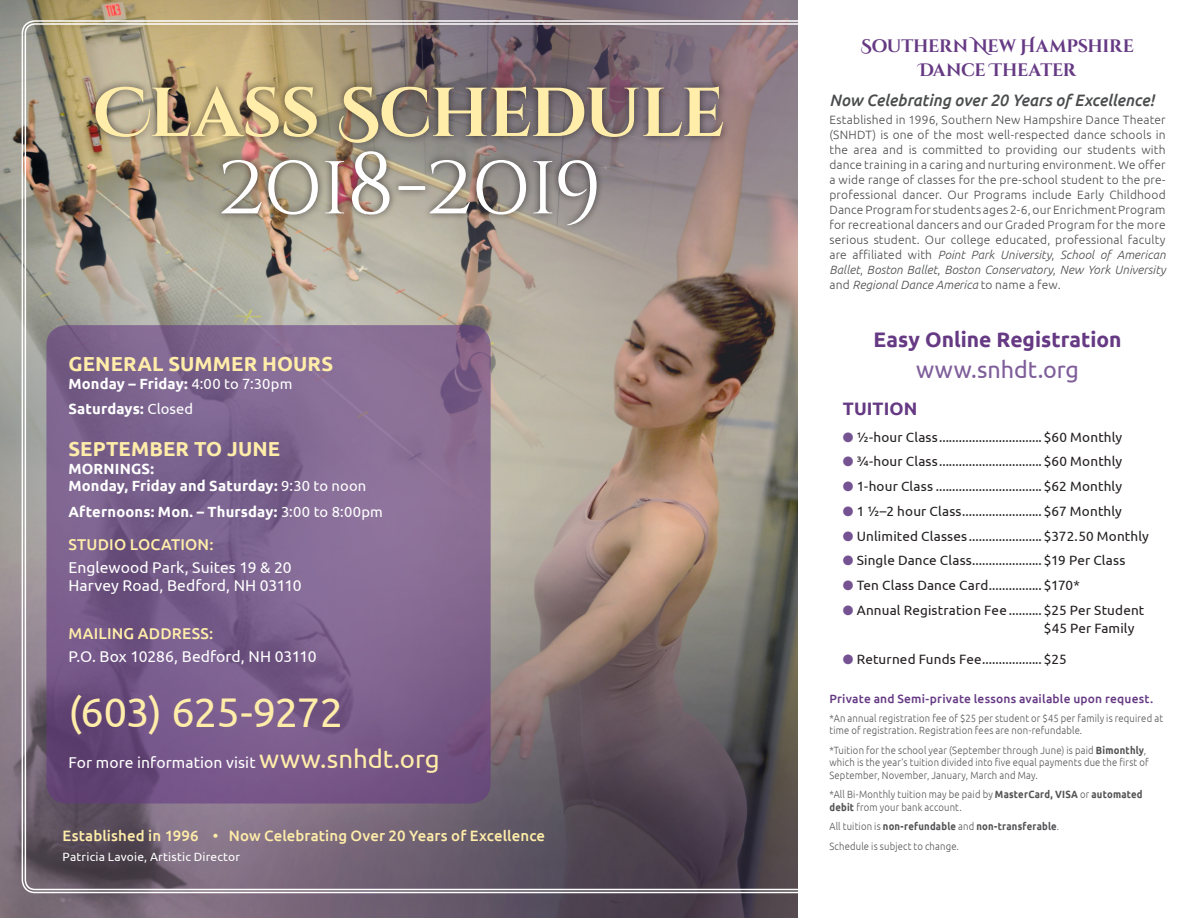
<style>
.page{position:relative;width:1188px;height:918px;background:#fff}
.page>*{position:absolute;margin:0;border:0;box-sizing:border-box;transform-origin:0 0}
.t1{font:87px "Cinzel Decorative";letter-spacing:-.03em;color:#fff}
.t2{font:700 69px "Cinzel Decorative";letter-spacing:-.025em;color:#ffeda9}
.t3{font:41.4px "Ubuntu";letter-spacing:-.02em;color:#ffeda9}
.t4{font:24px "Ubuntu";color:#7e5e99}
.t5{font:700 21px "Ubuntu";color:#653983}
.t6{font:700 20.25px "Ubuntu";letter-spacing:.005em;color:#ffeda9}
.t7{font:700 18px/23.4px "Cinzel Decorative";letter-spacing:-.015em;color:#653983;text-align:center}
.t8{font:700 18px "Ubuntu";letter-spacing:.005em;color:#653983}
.t9{font:italic 500 16.5px "Ubuntu";color:#4b4c4d}
.t10{font:15.6px/22.5px "Ubuntu";letter-spacing:.005em;color:#fff}
.t11{font:500 15px "Ubuntu";letter-spacing:.005em;color:#ffeda9}
.t12{font:700 14.7px/25px "Ubuntu";letter-spacing:.01em;color:#fff}
.t13{font:13.5px "Ubuntu";letter-spacing:.015em;color:#231f20}
.t14{font:300 12px/15px "Ubuntu";letter-spacing:.015em;color:#4b4c4d;text-align:justify}
.t15{font:500 12px "Ubuntu";letter-spacing:.015em;color:#653983}
.t16{font:12px "Ubuntu";letter-spacing:.015em;color:#fff}
.t17{font:300 10.5px/12.6px "Ubuntu";letter-spacing:.02em;color:#535355;scale:.9 1}
.t18{font:700 10.5px "Ubuntu";letter-spacing:.025em;color:#535355;scale:.9 1}
.s1{font-weight:400}
.s2{font-weight:500;color:#ffeda9}
.s3{font-size:25.8px;color:#ffeda9}
.s4{font-style:italic}
.s5{color:#755291}
.s6{font-weight:700}
.s7{font-weight:300}
</style>
<div class="page">
<img style="left:0;top:0;width:798px;height:918px">
<img style="left:25px;top:23px;width:773px;height:867px">
<div style="left:87px;top:79px;width:644px;height:154px;background:#231f20;opacity:.75"></div>
<svg style="left:46px;top:325px;width:445px;height:479px;background:#7b608c"></svg>
<p class="t2" style="left:94px;top:70px;width:633px">Class Schedule</p>
<p class="t1" style="left:216px;top:131px;width:387px">2018-2019</p>
<p class="t6" style="left:68px;top:352px;width:266px">GENERAL SUMMER HOURS</p>
<p class="t12" style="left:68px;top:371px;width:225px">Monday – Friday: <span class="s1">4:00 to 7:30pm<br></span>Saturdays: <span class="s1">Closed</span></p>
<p class="t6" style="left:68px;top:437px;width:213px">SEPTEMBER TO JUNE</p>
<p class="t12" style="left:68px;top:459px;width:299px;line-height:17.7px">MORNINGS:<br>Monday, Friday and Saturday: <span class="s1">9:30 to noon</span></p>
<p class="t12" style="left:68px;top:499px;width:316px">Afternoons: Mon. – Thursday: <span class="s1">3:00 to 8:00pm</span></p>
<p class="t10" style="left:68px;top:533px;width:225px"><span class="s2">STUDIO LOCATION:<br></span>Englewood Park, Suites 19 &amp; 20</p>
<p class="t10" style="left:68px;top:574px;width:235px">Harvey Road, Bedford, NH 03110</p>
<p class="t10" style="left:68px;top:622px;width:250px"><span class="s2">MAILING ADDRESS:<br></span>P.O. Box 10286, Bedford, NH 03110</p>
<p class="t3" style="left:68px;top:687px;width:276px">(603) 625-9272</p>
<p class="t10" style="left:68px;top:751px;width:373px">For more information visit <span class="s3">www.snhdt.org</span></p>
<p class="t11" style="left:63px;top:826px;width:484px">Established in 1996 • Now Celebrating Over 20 Years of Excellence</p>
<p class="t16" style="left:63px;top:849px;width:179px">Patricia Lavoie, Artistic Director</p>
<p class="t7" style="left:861px;top:35px;width:275px">Southern New Hampshire<br>Dance Theater</p>
<p class="t9" style="left:829px;top:90px;width:326px">Now Celebrating over 20 Years of Excellence!</p>
<p class="t14" style="left:829px;top:112px;width:338px">Established in 1996, Southern New Hampshire Dance Theater (SNHDT) is one of the most well-respected dance schools in the area and is committed to providing our students with dance training in a caring and nurturing environment. We offer a wide range of classes for the pre-school student to the pre&shy;professional dancer. Our Programs include Early Childhood Dance Program for students ages 2-6, our Enrichment Program for recreational dancers and our Graded Program for the more serious student. Our college educated, professional faculty are affiliated with <span class="s4">Point Park University</span>, <span class="s4">School of American Ballet</span>, <span class="s4">Boston Ballet</span>, <span class="s4">Boston Conservatory</span>, <span class="s4">New York University </span>and <span class="s4">Regional Dance America</span> to name a few.</p>
<p class="t5" style="left:874px;top:327px;width:250px">Easy Online Registration</p>
<p class="t4" style="left:916px;top:355px;width:165px">www.snhdt.org</p>
<p class="t8" style="left:843px;top:397px;width:76px">TUITION</p>
<p class="t13" style="left:843px;top:429px;width:281px"><span class="s5">●</span> 1/2-hour Class............................... $60 Monthly</p>
<p class="t13" style="left:843px;top:453px;width:281px"><span class="s5">●</span> 3/4-hour Class............................... $60 Monthly</p>
<p class="t13" style="left:843px;top:478px;width:281px"><span class="s5">●</span> 1-hour Class ................................ $62 Monthly</p>
<p class="t13" style="left:843px;top:503px;width:281px"><span class="s5">●</span> 1 1/2–2 hour Class........................ $67 Monthly</p>
<p class="t13" style="left:843px;top:528px;width:307px"><span class="s5">●</span> Unlimited Classes ...................... $372.50 Monthly</p>
<p class="t13" style="left:843px;top:552px;width:284px"><span class="s5">●</span> Single Dance Class..................... $19 Per Class</p>
<p class="t13" style="left:843px;top:577px;width:239px"><span class="s5">●</span> Ten Class Dance Card................ $170*</p>
<p class="t13" style="left:843px;top:602px;width:303px"><span class="s5">●</span> Annual Registration Fee.......... $25 Per Student</p>
<p class="t13" style="left:843px;top:651px;width:225px"><span class="s5">●</span> Returned Funds Fee.................. $25</p>
<p class="t15" style="left:829px;top:691px;width:325px">Private and Semi-private lessons available upon request.</p>
<p class="t17" style="left:829px;top:712px;width:372px">*An annual registration fee of $25 per student or $45 per family is required at time of registration. Registration fees are non-refundable.</p>
<p class="t17" style="left:829px;top:744px;width:356px">*Tuition for the school year (September through June) is paid <span class="s6">Bimonthly</span>, which is the year’s tuition divided into five equal payments due the first of<br>September, November, January, March and May.</p>
<p class="t17" style="left:829px;top:788px;width:349px">*All Bi-Monthly tuition may be paid by <span class="s6">MasterCard, VISA</span> or <span class="s6">automated debit</span> from your bank account.</p>
<p class="t18" style="left:829px;top:820px;width:257px"><span class="s7">All tuition is</span> non-refundable <span class="s7">and</span> non-transferable<span class="s7">.</span></p>
<p class="t17" style="left:829px;top:839px;width:145px">Schedule is subject to change.</p>
</div>
